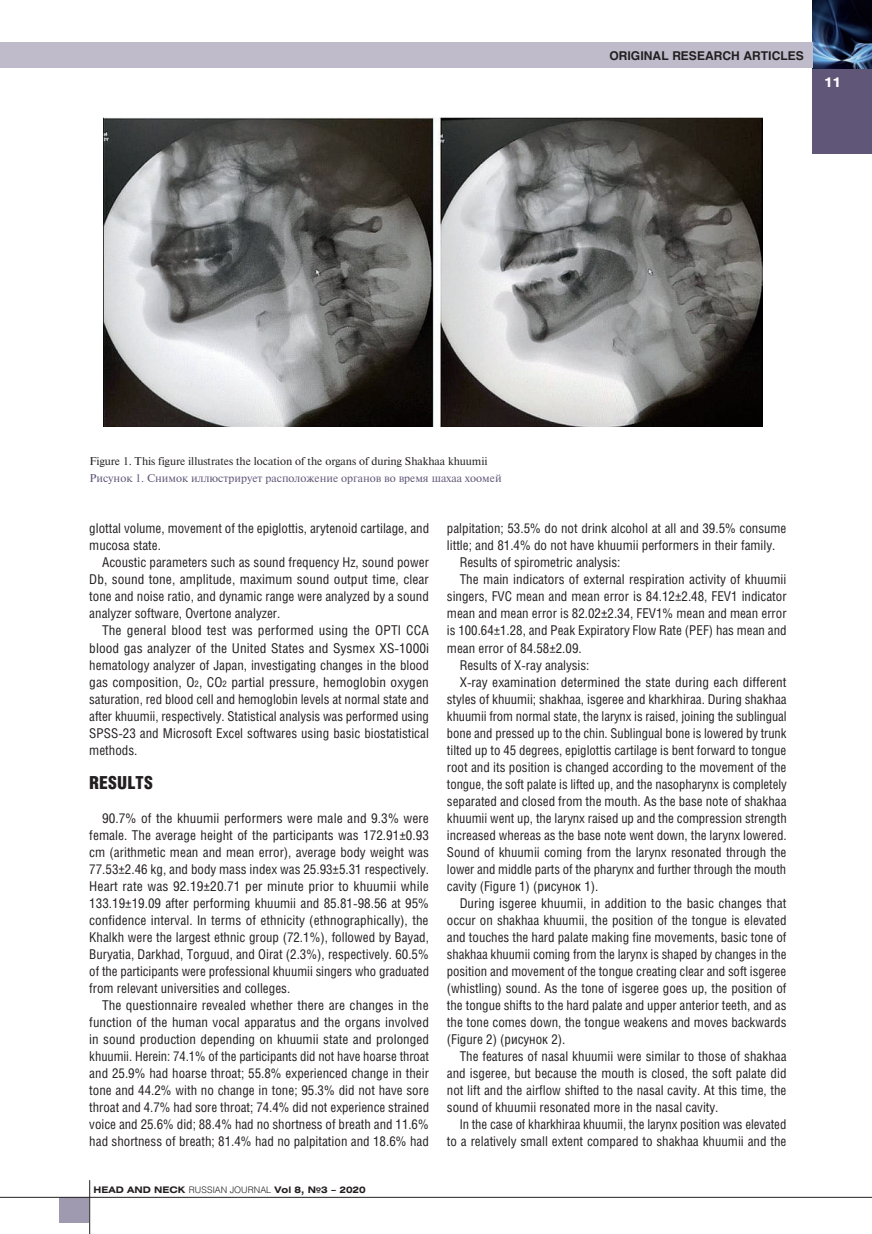
<style>
.page{position:relative;width:872px;height:1234px;background:#fff}
.page>*{position:absolute;margin:0;border:0;box-sizing:border-box;transform-origin:0 0}
.Pod_Zag{font:18px "Helios Cond Black C";color:#231f20}
.OSN_TXT{font:13.5px/17px "Helios Cond C";color:#231f20;text-align:justify}
.t1{font:700 13.5px "Helios Ext C";color:#fff}
.t2{font:700 12px "Helios C";color:#231f20}
.Ris_podpis_RUS{font:11.25px "Newton";color:#231f20}
.Ris_podpis_RUS-2{font:11.25px "Newton";color:#605677}
.t3{font:700 9px "Helios Ext C";color:#231f20}
.s1{font-size:9px}
.s2{font-family:"Helios Light C";font-weight:400}
</style>
<div class="page">
<div style="left:812px;top:68px;width:60px;height:85px;background:#605677"></div>
<img style="left:812px;top:0;width:60px;height:68px">
<div style="left:0;top:43px;width:812px;height:25px;background:#bfbbcb"></div>
<div style="left:60px;top:1196px;width:29px;height:26px;background:#a09ab1"></div>
<hr style="left:0;top:1196px;width:872px;height:1px;background:#231f20">
<hr style="left:89px;top:1179px;width:1px;height:54px;background:#231f20">
<img style="left:103px;top:118px;width:660px;height:309px">
<p class="t2" style="left:609px;top:49px;width:196px">ORIGINAL RESEARCH ARTICLES</p>
<p class="t1" style="left:824px;top:74px;width:18px">11</p>
<p class="Ris_podpis_RUS" style="left:89px;top:453px;width:400px">Figure 1. This figure illustrates the location of the organs of during Shakhaa khuumii</p>
<p class="Ris_podpis_RUS-2" style="left:89px;top:470px;width:414px">Рисунок 1. Снимок иллюстрирует расположение органов во время шахаа хоомей</p>
<p class="OSN_TXT" style="left:89px;top:519px;width:341px">glottal volume, movement of the epiglottis, arytenoid cartilage, and mucosa state.</p>
<p class="OSN_TXT" style="left:89px;top:553px;width:341px;text-indent:13px">Acoustic parameters such as sound frequency Hz, sound power Db, sound tone, amplitude, maximum sound output time, clear tone and noise ratio, and dynamic range were analyzed by a sound analyzer software, Overtone analyzer.</p>
<p class="OSN_TXT" style="left:89px;top:621px;width:341px;text-indent:13px">The general blood test was performed using the OPTI CCA blood gas analyzer of the United States and Sysmex XS-1000i hematology analyzer of Japan, investigating changes in the blood gas composition, O<span class="s1">2</span>, CO<span class="s1">2</span> partial pressure, hemoglobin oxygen saturation, red blood cell and hemoglobin levels at normal state and after khuumii, respectively. Statistical analysis was performed using SPSS-23 and Microsoft Excel softwares using basic biostatistical methods.</p>
<p class="Pod_Zag" style="left:89px;top:771px;width:65px">RESULTS</p>
<p class="OSN_TXT" style="left:89px;top:809px;width:341px;text-indent:13px">90.7% of the khuumii performers were male and 9.3% were female. The average height of the participants was 172.91±0.93 cm (arithmetic mean and mean error), average body weight was 77.53±2.46 kg, and body mass index was 25.93±5.31 respectively.<br>Heart rate was 92.19±20.71 per minute prior to khuumii while 133.19±19.09 after performing khuumii and 85.81-98.56 at 95% confidence interval. In terms of ethnicity (ethnographically), the Khalkh were the largest ethnic group (72.1%), followed by Bayad, Buryatia, Darkhad, Torguud, and Oirat (2.3%), respectively. 60.5% of the participants were professional khuumii singers who graduated from relevant universities and colleges.</p>
<p class="OSN_TXT" style="left:89px;top:996px;width:341px;text-indent:13px">The questionnaire revealed whether there are changes in the function of the human vocal apparatus and the organs involved in sound production depending on khuumii state and prolonged khuumii. Herein: 74.1% of the participants did not have hoarse throat and 25.9% had hoarse throat; 55.8% experienced change in their tone and 44.2% with no change in tone; 95.3% did not have sore throat and 4.7% had sore throat; 74.4% did not experience strained voice and 25.6% did; 88.4% had no shortness of breath and 11.6% had shortness of breath; 81.4% had no palpitation and 18.6% had</p>
<p class="t3" style="left:94px;top:1183px;width:274px">HEAD AND NECK <span class="s2">RUSSIAN JOURNAL</span> Vol 8, №3 – 2020</p>
<p class="OSN_TXT" style="left:447px;top:519px;width:341px">palpitation; 53.5% do not drink alcohol at all and 39.5% consume little; and 81.4% do not have khuumii performers in their family.</p>
<p class="OSN_TXT" style="left:460px;top:553px;width:162px">Results of spirometric analysis:</p>
<p class="OSN_TXT" style="left:447px;top:570px;width:341px;text-indent:13px">The main indicators of external respiration activity of khuumii singers, FVC mean and mean error is 84.12±2.48, FEV1 indicator mean and mean error is 82.02±2.34, FEV1% mean and mean error is 100.64±1.28, and Peak Expiratory Flow Rate (PEF) has mean and mean error of 84.58±2.09.</p>
<p class="OSN_TXT" style="left:460px;top:655px;width:131px">Results of X-ray analysis:</p>
<p class="OSN_TXT" style="left:447px;top:673px;width:341px;text-indent:13px">X-ray examination determined the state during each different styles of khuumii; shakhaa, isgeree and kharkhiraa. During shakhaa khuumii from normal state, the larynx is raised, joining the sublingual bone and pressed up to the chin. Sublingual bone is lowered by trunk tilted up to 45 degrees, epiglottis cartilage is bent forward to tongue root and its position is changed according to the movement of the tongue, the soft palate is lifted up, and the nasopharynx is completely separated and closed from the mouth. As the base note of shakhaa khuumii went up, the larynx raised up and the compression strength increased whereas as the base note went down, the larynx lowered.<br>Sound of khuumii coming from the larynx resonated through the lower and middle parts of the pharynx and further through the mouth cavity (Figure 1) (рисунок 1).</p>
<p class="OSN_TXT" style="left:447px;top:894px;width:341px;text-indent:13px">During isgeree khuumii, in addition to the basic changes that occur on shakhaa khuumii, the position of the tongue is elevated and touches the hard palate making fine movements, basic tone of shakhaa khuumii coming from the larynx is shaped by changes in the position and movement of the tongue creating clear and soft isgeree (whistling) sound. As the tone of isgeree goes up, the position of the tongue shifts to the hard palate and upper anterior teeth, and as the tone comes down, the tongue weakens and moves backwards (Figure 2) (рисунок 2).</p>
<p class="OSN_TXT" style="left:447px;top:1047px;width:341px;text-indent:13px">The features of nasal khuumii were similar to those of shakhaa and isgeree, but because the mouth is closed, the soft palate did not lift and the airflow shifted to the nasal cavity. At this time, the sound of khuumii resonated more in the nasal cavity.</p>
<p class="OSN_TXT" style="left:447px;top:1115px;width:341px;text-align:right">In the case of kharkhiraa khuumii, the larynx position was elevated to a relatively small extent compared to shakhaa khuumii and the</p>
</div>
